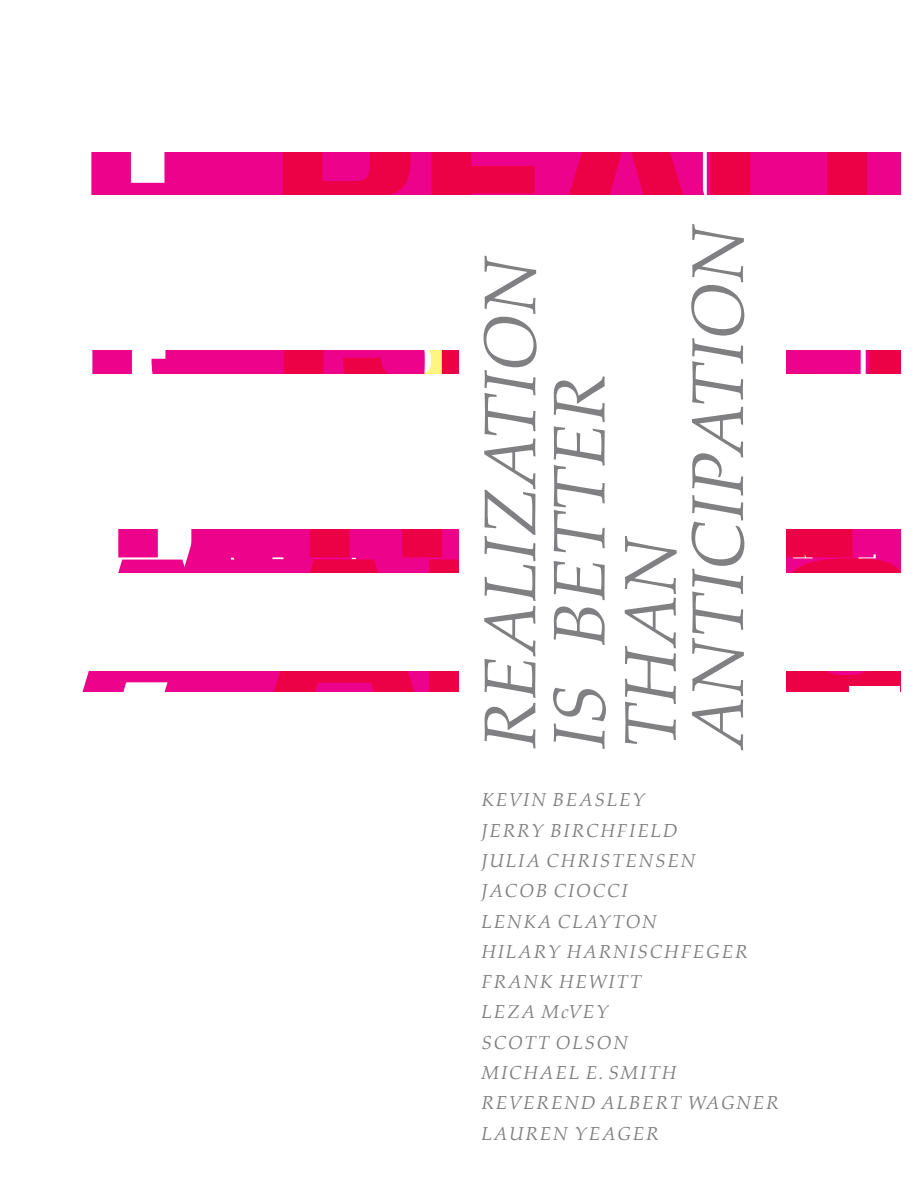
<style>
.page{position:relative;width:918px;height:1188px;background:#fff}
.page>*{position:absolute;margin:0;border:0;box-sizing:border-box;transform-origin:0 0}
.t1{font:italic 73.65px "Palatino Linotype";color:#808083}
.t2{font:italic 73.5px "Palatino Linotype";color:#808083}
.t3{font:italic 18.75px "Palatino Linotype";letter-spacing:.095em;color:#808083}
</style>
<div class="page">
<svg style="left:82px;top:559px;width:71px;height:133px;fill:#ed028c"></svg>
<svg style="left:118px;top:529px;width:35px;height:28px"></svg>
<svg style="left:91px;top:152px;width:73px;height:43px;fill:#ed028c"></svg>
<div style="left:151px;top:671px;width:118px;height:21px;background:#ed028c"></div>
<svg style="left:153px;top:529px;width:306px;height:44px;fill:#ed028c"></svg>
<div style="left:165px;top:350px;width:119px;height:24px;background:#ed028c"></div>
<div style="left:164px;top:152px;width:119px;height:43px;background:#ed028c"></div>
<svg style="left:269px;top:558px;width:632px;height:134px;fill:#ed0146"></svg>
<svg style="left:272px;top:529px;width:580px;height:28px;fill:#ed0146"></svg>
<svg style="left:284px;top:350px;width:617px;height:24px;fill:#ed028c"></svg>
<svg style="left:283px;top:152px;width:618px;height:43px;fill:#ed0146"></svg>
<div style="left:459px;top:321px;width:327px;height:454px;background:#fff"></div>
<div style="left:0;top:574px;width:918px;height:97px;background:#fff"></div>
<div style="left:849px;top:686px;width:51px;height:75px;background:#fff"></div>
<p class="t2" style="left:458px;top:750px;width:495px;rotate:-90deg">REALIZATION</p>
<p class="t1" style="left:458px;top:761px;width:497px;rotate:-90deg">REALIZATION</p>
<p class="t2" style="left:527px;top:750px;width:377px;rotate:-90deg">IS BETTER</p>
<p class="t1" style="left:527px;top:761px;width:378px;rotate:-90deg">IS BETTER</p>
<p class="t2" style="left:598px;top:750px;width:215px;rotate:-90deg">THAN</p>
<p class="t1" style="left:599px;top:761px;width:216px;rotate:-90deg">THAN</p>
<p class="t2" style="left:666px;top:750px;width:527px;rotate:-90deg">ANTICIPATION</p>
<p class="t1" style="left:666px;top:761px;width:529px;rotate:-90deg">ANTICIPATION</p>
<p class="t3" style="left:481px;top:787px;width:165px">KEVIN BEASLEY</p>
<p class="t3" style="left:481px;top:817px;width:198px">JERRY BIRCHFIELD</p>
<p class="t3" style="left:481px;top:847px;width:215px">JULIA CHRISTENSEN</p>
<p class="t3" style="left:481px;top:878px;width:148px">JACOB CIOCCI</p>
<p class="t3" style="left:481px;top:908px;width:177px">LENKA CLAYTON</p>
<p class="t3" style="left:481px;top:938px;width:268px">HILARY HARNISCHFEGER</p>
<p class="t3" style="left:481px;top:968px;width:161px">FRANK HEWITT</p>
<p class="t3" style="left:481px;top:999px;width:129px">LEZA McVEY</p>
<p class="t3" style="left:481px;top:1029px;width:148px">SCOTT OLSON</p>
<p class="t3" style="left:481px;top:1059px;width:196px">MICHAEL E. SMITH</p>
<p class="t3" style="left:481px;top:1090px;width:299px">REVEREND ALBERT WAGNER</p>
<p class="t3" style="left:481px;top:1120px;width:179px">LAUREN YEAGER</p>
</div>
